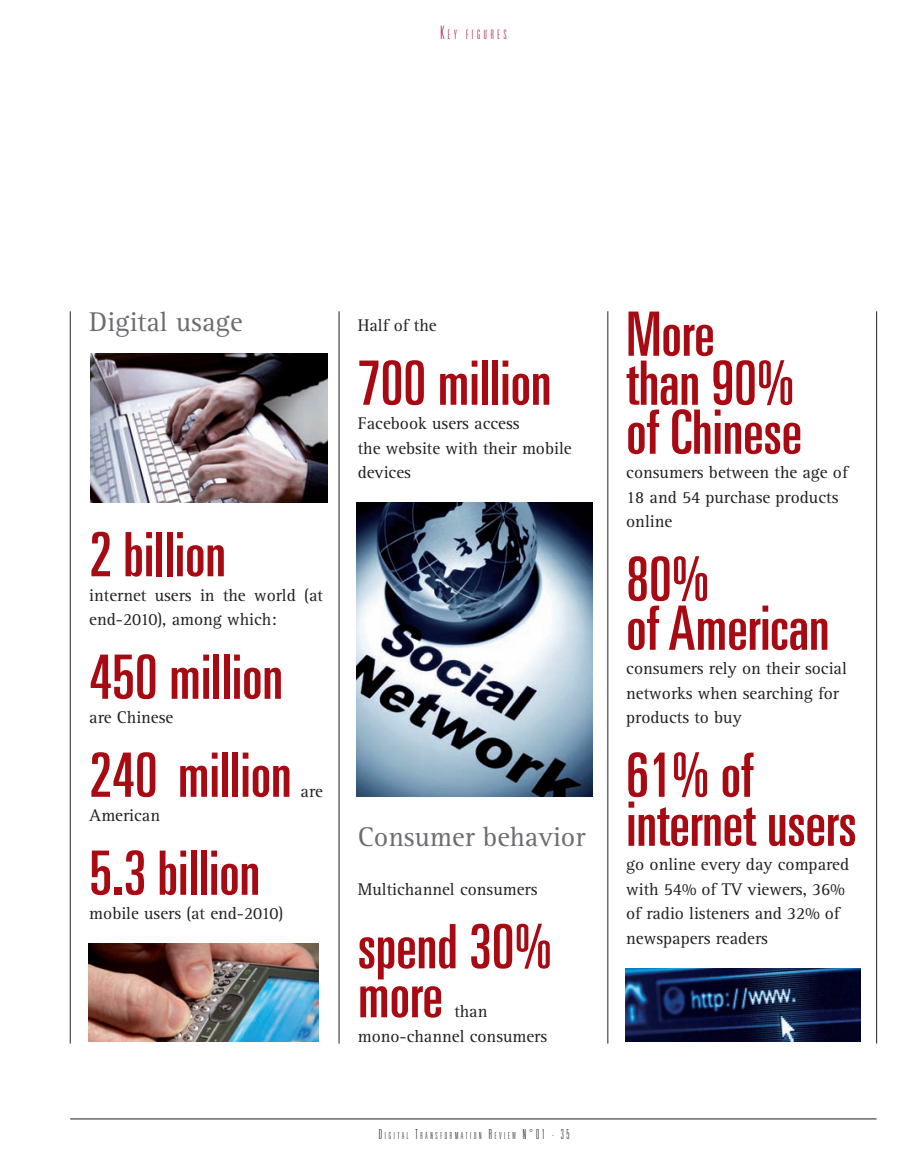
<style>
.page{position:relative;width:916px;height:1164px;background:#fff}
.page>*{position:absolute;margin:0;border:0;box-sizing:border-box;transform-origin:0 0}
.t1{font:ultra-condensed 61.25px/49px "Univers";color:#a70a12}
.t2{font:28px "Rotis Serif";color:#6c6d70}
.t3{font:17.5px/24.5px "Rotis Serif";color:#231f20}
.t4{font:100 ultra-condensed 12.95px "Univers";letter-spacing:.285em;color:#b30437}
.t5{font:100 ultra-condensed 9.62px "Univers";letter-spacing:.285em;color:#231f20}
.s1{font-size:18.55px}
.s2{font-size:13.83px}
</style>
<div class="page">
<hr style="left:70px;top:311px;width:1px;height:733px;background:#231f20">
<hr style="left:338px;top:311px;width:1px;height:733px;background:#231f20">
<hr style="left:607px;top:311px;width:1px;height:733px;background:#231f20">
<hr style="left:876px;top:311px;width:1px;height:733px;background:#231f20">
<hr style="left:70px;top:1119px;width:806px;height:1px;background:#231f20">
<img style="left:91px;top:353px;width:236px;height:150px">
<img style="left:89px;top:944px;width:229px;height:98px">
<img style="left:356px;top:503px;width:237px;height:294px">
<img style="left:626px;top:968px;width:234px;height:74px">
<p class="t4" style="left:440px;top:27px;width:67px"><span class="s1">K</span>EY FIGURES</p>
<h2 class="t2" style="left:89px;top:306px;width:155px">Digital usage</h2>
<h1 class="t1" style="left:89px;top:530px;width:138px">2 billion</h1>
<p class="t3" style="left:89px;top:583px;width:235px">internet users in the world (at end-2010), among which:</p>
<h1 class="t1" style="left:89px;top:652px;width:195px">450 million</h1>
<p class="t3" style="left:89px;top:706px;width:86px">are Chinese</p>
<h1 class="t1" style="left:89px;top:750px;width:204px">240 million</h1>
<p class="t3" style="left:301px;top:779px;width:24px">are</p>
<p class="t3" style="left:89px;top:804px;width:72px">American</p>
<h1 class="t1" style="left:89px;top:848px;width:172px">5.3 billion</h1>
<p class="t3" style="left:89px;top:902px;width:195px">mobile users (at end-2010)</p>
<p class="t3" style="left:358px;top:314px;width:80px">Half of the</p>
<h1 class="t1" style="left:358px;top:358px;width:195px">700 million</h1>
<p class="t3" style="left:358px;top:412px;width:215px">Facebook users access<br>the website with their mobile devices</p>
<h2 class="t2" style="left:358px;top:821px;width:229px">Consumer behavior</h2>
<p class="t3" style="left:358px;top:877px;width:181px">Multichannel consumers</p>
<h1 class="t1" style="left:358px;top:922px;width:196px">spend 30% more</h1>
<p class="t3" style="left:358px;top:1000px;width:191px;text-indent:97px">than mono-channel consumers</p>
<p class="t5" style="left:379px;top:1131px;width:192px"><span class="s2">D</span>IGITAL <span class="s2">T</span>RANSFORMATION <span class="s2">R</span>EVIEW <span class="s2">N°01 - 35</span></p>
<h1 class="t1" style="left:626px;top:309px;width:177px">More than 90% of Chinese</h1>
<p class="t3" style="left:626px;top:461px;width:223px">consumers between the age of<br>18 and 54 purchase products online</p>
<h1 class="t1" style="left:626px;top:554px;width:205px">80%<br>of American</h1>
<p class="t3" style="left:626px;top:657px;width:222px">consumers rely on their social networks when searching for products to buy</p>
<h1 class="t1" style="left:626px;top:750px;width:232px">61% of internet users</h1>
<p class="t3" style="left:626px;top:853px;width:224px">go online every day compared with 54% of TV viewers, 36% of radio listeners and 32% of newspapers readers</p>
</div>
